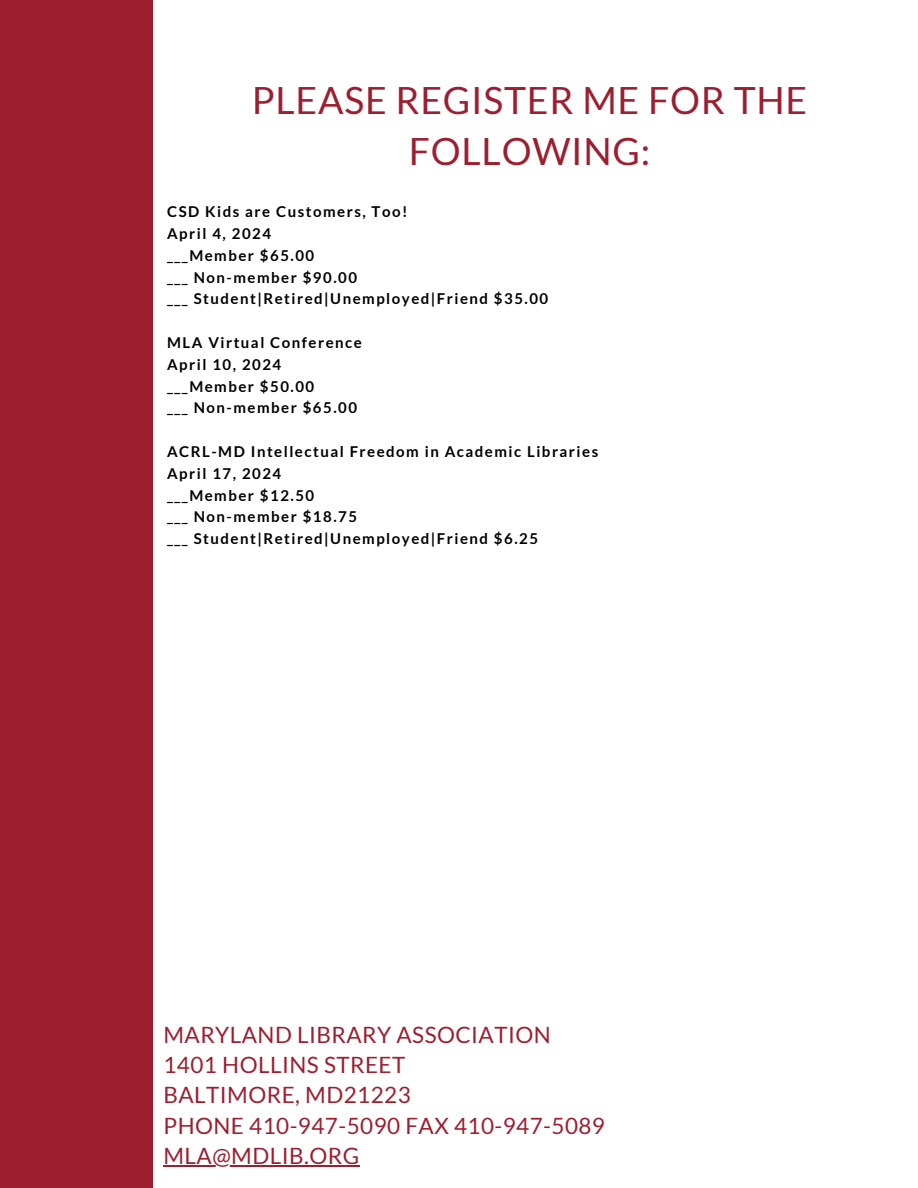
<style>
.page{position:relative;width:918px;height:1188px;background:#fff}
.page>*{position:absolute;margin:0;border:0;box-sizing:border-box;transform-origin:0 0}
.t1{font:37.5px/51.8px "Lato";letter-spacing:.02em;color:#9c1f2f;text-align:center}
.t2{font:22.5px/30.3px "Lato";letter-spacing:.02em;color:#9c1f2f}
.t3{font:700 15px/21.8px "Lato";letter-spacing:.1em;color:#000}
</style>
<div class="page">
<div style="left:0;top:0;width:153px;height:1188px;background:#9c1f2f"></div>
<hr style="left:164px;top:1165px;width:196px;height:1px;background:#9c1f2f">
<h1 class="t1" style="left:252px;top:73px;width:557px">PLEASE REGISTER ME FOR THE<br>FOLLOWING:</h1>
<p class="t3" style="left:167px;top:201px;width:383px">CSD Kids are Customers, Too!<br>April 4, 2024<br>___Member $65.00<br>___ Non-member $90.00<br>___ Student|Retired|Unemployed|Friend $35.00</p>
<p class="t3" style="left:167px;top:331px;width:196px">MLA Virtual Conference<br>April 10, 2024 ___Member $50.00<br>___ Non-member $65.00</p>
<p class="t3" style="left:167px;top:440px;width:433px">ACRL-MD Intellectual Freedom in Academic Libraries<br>April 17, 2024<br>___Member $12.50<br>___ Non-member $18.75<br>___ Student|Retired|Unemployed|Friend $6.25</p>
<h2 class="t2" style="left:164px;top:1019px;width:443px">MARYLAND LIBRARY ASSOCIATION<br>1401 HOLLINS STREET<br>BALTIMORE, MD21223<br>PHONE 410-947-5090 FAX 410-947-5089<br>MLA@MDLIB.ORG</h2>
</div>
